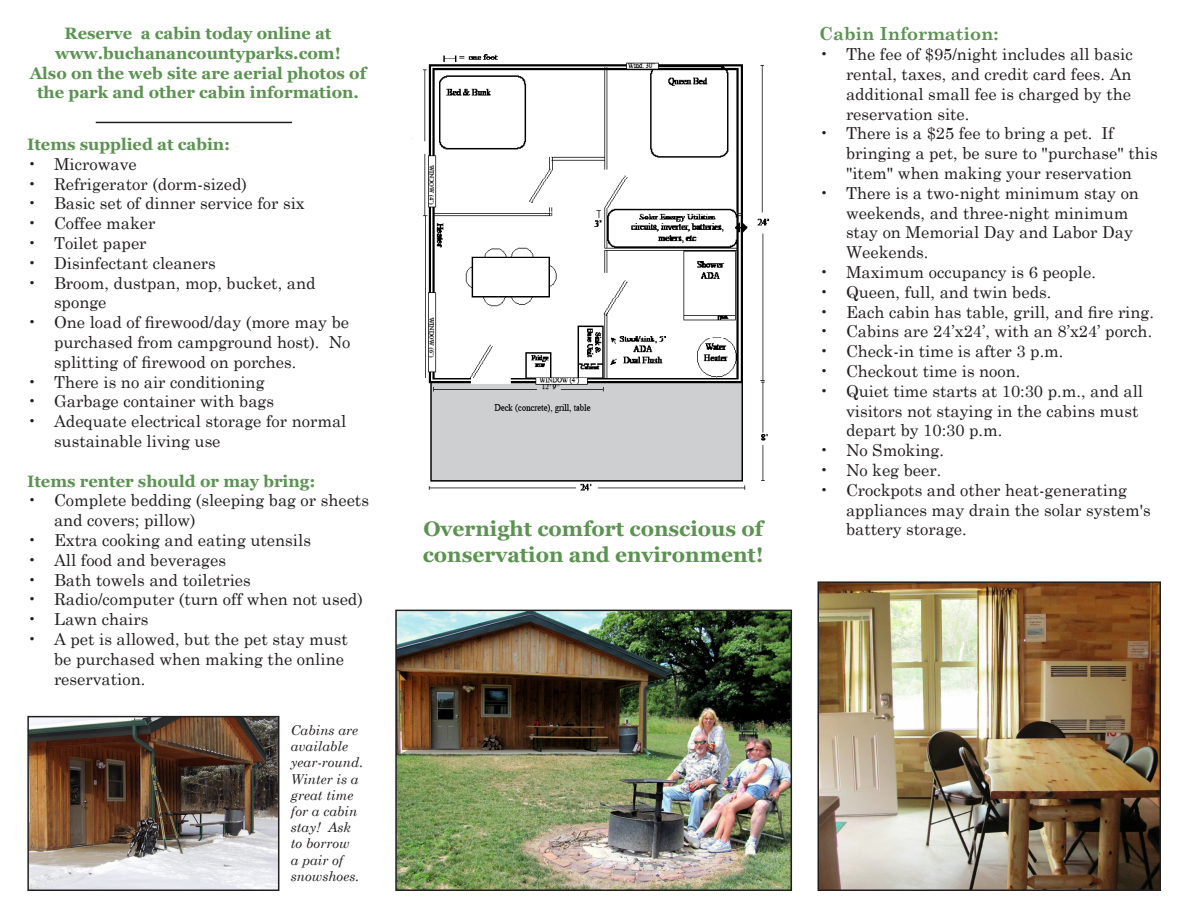
<style>
.page{position:relative;width:1188px;height:918px;background:#fff}
.page>*{position:absolute;margin:0;border:0;box-sizing:border-box;transform-origin:0 0}
.Subhead-Angie{font:700 21px/25.2px "Georgia";color:#5b9351}
.Subhead-Angie-2{font:700 18px "Century Schoolbook";color:#5b9351}
.t1{font:16.5px/19.8px "Century Schoolbook";color:#231f20}
.Subhead_2{font:700 16.5px/19.8px "Georgia";color:#5b9351;text-align:center}
.t2{font:italic 13.5px/16.2px "Century Schoolbook";color:#231f20}
</style>
<div class="page">
<img style="left:412px;top:54px;width:358px;height:437px">
<hr style="left:96px;top:122px;width:196px;height:1px;background:#231f20">
<img style="left:821px;top:584px;width:337px;height:304px">
<div style="left:818px;top:581px;width:343px;height:310px;border:2px solid #231f20"></div>
<img style="left:30px;top:719px;width:246px;height:169px">
<div style="left:27px;top:716px;width:252px;height:175px;border:2px solid #231f20"></div>
<img style="left:398px;top:613px;width:391px;height:275px">
<div style="left:395px;top:610px;width:397px;height:281px;border:2px solid #231f20"></div>
<p class="Subhead_2" style="left:65px;top:23px;width:269px">Reserve a cabin today online at</p>
<p class="Subhead_2" style="left:55px;top:43px;width:287px">www.buchanancountyparks.com!</p>
<p class="Subhead_2" style="left:30px;top:63px;width:338px">Also on the web site are aerial photos of the park and other cabin information.</p>
<p class="Subhead_2" style="left:27px;top:134px;width:205px">Items supplied at cabin:</p>
<p class="t1" style="left:27px;top:152px;width:111px">• Microwave</p>
<p class="t1" style="left:27px;top:172px;width:222px">• Refrigerator (dorm-sized)</p>
<p class="t1" style="left:27px;top:192px;width:279px">• Basic set of dinner service for six</p>
<p class="t1" style="left:27px;top:212px;width:130px">• Coffee maker</p>
<p class="t1" style="left:27px;top:232px;width:121px">• Toilet paper</p>
<p class="t1" style="left:27px;top:251px;width:190px">• Disinfectant cleaners</p>
<p class="t1" style="left:54px;top:271px;width:263px;text-indent:-27px">• Broom, dustpan, mop, bucket, and sponge</p>
<p class="t1" style="left:54px;top:311px;width:298px;text-align:justify;text-indent:-27px">• One load of firewood/day (more may be purchased from campground host). No splitting of firewood on porches.</p>
<p class="t1" style="left:27px;top:370px;width:239px">• There is no air conditioning</p>
<p class="t1" style="left:27px;top:390px;width:249px">• Garbage container with bags</p>
<p class="t1" style="left:54px;top:410px;width:294px;text-indent:-27px">• Adequate electrical storage for normal sustainable living use</p>
<p class="Subhead_2" style="left:27px;top:471px;width:290px">Items renter should or may bring:</p>
<p class="t1" style="left:54px;top:489px;width:317px;text-indent:-27px">• Complete bedding (sleeping bag or sheets and covers; pillow)</p>
<p class="t1" style="left:27px;top:529px;width:286px">• Extra cooking and eating utensils</p>
<p class="t1" style="left:27px;top:548px;width:201px">• All food and beverages</p>
<p class="t1" style="left:27px;top:568px;width:225px">• Bath towels and toiletries</p>
<p class="t1" style="left:27px;top:588px;width:337px">• Radio/computer (turn off when not used)</p>
<p class="t1" style="left:27px;top:608px;width:123px">• Lawn chairs</p>
<p class="t1" style="left:54px;top:628px;width:296px;text-indent:-27px">• A pet is allowed, but the pet stay must be purchased when making the online reservation.</p>
<p class="t2" style="left:291px;top:721px;width:74px">Cabins are available year-round.<br>Winter is a great time for a cabin stay! Ask to borrow<br>a pair of snowshoes.</p>
<p class="Subhead-Angie" style="left:423px;top:517px;width:343px">Overnight comfort conscious of conservation and environment!</p>
<p class="Subhead-Angie-2" style="left:819px;top:20px;width:181px">Cabin Information:</p>
<p class="t1" style="left:846px;top:43px;width:288px;text-align:justify;text-indent:-27px">• The fee of $95/night includes all basic rental, taxes, and credit card fees. An additional small fee is charged by the reservation site.</p>
<p class="t1" style="left:846px;top:122px;width:313px;text-indent:-27px">• There is a $25 fee to bring a pet. If bringing a pet, be sure to "purchase" this "item" when making your reservation</p>
<p class="t1" style="left:846px;top:181px;width:295px;text-indent:-27px">• There is a two-night minimum stay on weekends, and three-night minimum stay on Memorial Day and Labor Day<br>Weekends.</p>
<p class="t1" style="left:819px;top:261px;width:278px">• Maximum occupancy is 6 people.</p>
<p class="t1" style="left:819px;top:280px;width:234px">• Queen, full, and twin beds.</p>
<p class="t1" style="left:819px;top:300px;width:337px">• Each cabin has table, grill, and fire ring.</p>
<p class="t1" style="left:819px;top:320px;width:335px">• Cabins are 24’x24’, with an 8’x24’ porch.</p>
<p class="t1" style="left:819px;top:340px;width:246px">• Check-in time is after 3 p.m.</p>
<p class="t1" style="left:819px;top:360px;width:203px">• Checkout time is noon.</p>
<p class="t1" style="left:846px;top:379px;width:299px;text-indent:-27px">• Quiet time starts at 10:30 p.m., and all visitors not staying in the cabins must depart by 10:30 p.m.</p>
<p class="t1" style="left:819px;top:439px;width:127px">• No Smoking.</p>
<p class="t1" style="left:819px;top:459px;width:124px">• No keg beer.</p>
<p class="t1" style="left:846px;top:478px;width:306px;text-indent:-27px">• Crockpots and other heat-generating appliances may drain the solar system's battery storage.</p>
</div>
